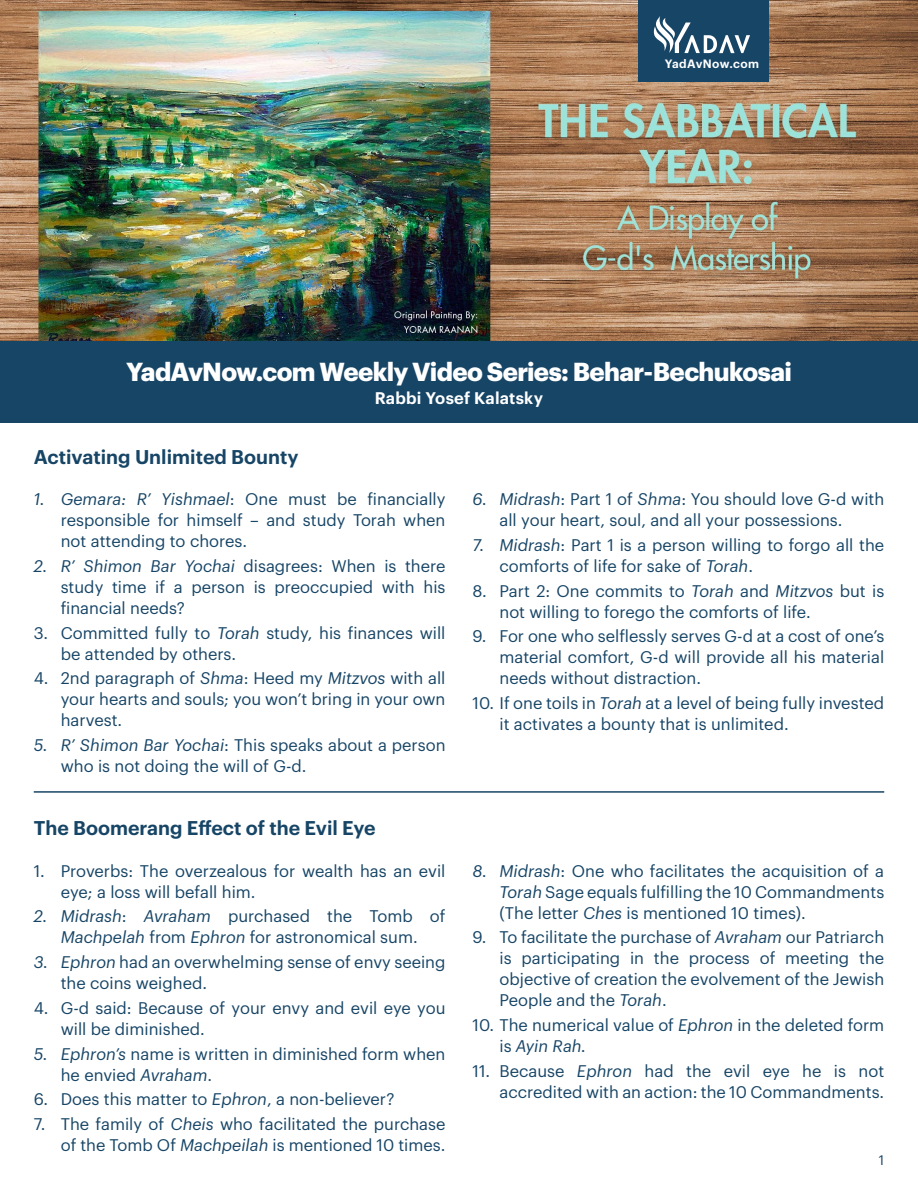
<style>
.page{position:relative;width:918px;height:1188px;background:#fff}
.page>*{position:absolute;margin:0;border:0;box-sizing:border-box;transform-origin:0 0}
.t1{font:700 25.5px "Graphik";letter-spacing:-.025em;color:#fff}
.t2{font:600 19.5px "Graphik";color:#174566}
.t3{font:16.5px/21px "Graphik";color:#174566}
.t4{font:600 16.5px "Graphik";letter-spacing:.01em;color:#fff}
.t5{font:13.5px "Graphik";color:#174566}
.t6{font:600 11.85px "Graphik";letter-spacing:.03em;color:#fff}
.s1{font-style:italic}
</style>
<div class="page">
<hr style="left:34px;top:791px;width:850px;height:2px;background:#174566">
<img style="left:0;top:0;width:918px;height:342px">
<div style="left:638px;top:0;width:130px;height:82px;background:#174566"></div>
<svg style="left:653px;top:16px;width:97px;height:37px"></svg>
<div style="left:0;top:342px;width:918px;height:81px;background:#174566"></div>
<p class="t6" style="left:665px;top:55px;width:96px">YadAvNow.com</p>
<h1 class="t1" style="left:126px;top:352px;width:667px">YadAvNow.com Weekly Video Series: Behar-Bechukosai</h1>
<p class="t4" style="left:375px;top:385px;width:170px">Rabbi Yosef Kalatsky</p>
<p class="t2" style="left:34px;top:442px;width:266px">Activating Unlimited Bounty</p>
<p class="t3" style="left:61px;top:487px;width:386px;text-align:justify;text-indent:-27px"><span class="s1">1. Gemara: R’ Yishmael</span>: One must be financially responsible for himself – and study Torah when not attending to chores.</p>
<p class="t3" style="left:61px;top:554px;width:386px;text-align:justify;text-indent:-27px"><span class="s1">2. R’ Shimon Bar Yochai</span> disagrees: When is there study time if a person is preoccupied with his financial needs?</p>
<p class="t3" style="left:61px;top:621px;width:386px;text-indent:-27px">3. Committed fully to <span class="s1">Torah</span> study, his finances will be attended by others.</p>
<p class="t3" style="left:61px;top:667px;width:386px;text-align:justify;text-indent:-27px">4. 2nd paragraph of <span class="s1">Shma</span>: Heed my <span class="s1">Mitzvos</span> with all your hearts and souls; you won’t bring in your own harvest.</p>
<p class="t3" style="left:61px;top:733px;width:386px;text-indent:-27px"><span class="s1">5. R’ Shimon Bar Yochai</span>: This speaks about a person who is not doing the will of G-d.</p>
<p class="t2" style="left:34px;top:813px;width:343px">The Boomerang Effect of the Evil Eye</p>
<p class="t3" style="left:61px;top:859px;width:386px;text-indent:-27px">1. Proverbs: The overzealous for wealth has an evil eye; a loss will befall him.</p>
<p class="t3" style="left:34px;top:904px;width:413px;text-align:center"><span class="s1">2. Midrash</span>: <span class="s1">Avraham</span> purchased the Tomb of<br><span class="s1">Machpelah</span> from <span class="s1">Ephron</span> for astronomical sum.</p>
<p class="t3" style="left:61px;top:950px;width:386px;text-indent:-27px"><span class="s1">3. Ephron</span> had an overwhelming sense of envy seeing the coins weighed.</p>
<p class="t3" style="left:61px;top:996px;width:386px;text-indent:-27px">4. G-d said: Because of your envy and evil eye you will be diminished.</p>
<p class="t3" style="left:61px;top:1042px;width:386px;text-indent:-27px"><span class="s1">5. Ephron’s</span> name is written in diminished form when he envied <span class="s1">Avraham</span>.</p>
<p class="t3" style="left:34px;top:1088px;width:362px">6. Does this matter to <span class="s1">Ephron</span>, a non-believer?</p>
<p class="t3" style="left:34px;top:1112px;width:413px;text-align:right">7. The family of <span class="s1">Cheis</span> who facilitated the purchase of the Tomb Of <span class="s1">Machpeilah</span> is mentioned 10 times.</p>
<p class="t3" style="left:499px;top:487px;width:386px;text-indent:-27px"><span class="s1">6. Midrash</span>: Part 1 of <span class="s1">Shma</span>: You should love G-d with all your heart, soul, and all your possessions.</p>
<p class="t3" style="left:499px;top:533px;width:386px;text-indent:-27px"><span class="s1">7. Midrash</span>: Part 1 is a person willing to forgo all the comforts of life for sake of <span class="s1">Torah</span>.</p>
<p class="t3" style="left:499px;top:579px;width:386px;text-indent:-27px">8. Part 2: One commits to <span class="s1">Torah</span> and <span class="s1">Mitzvos</span> but is not willing to forego the comforts of life.</p>
<p class="t3" style="left:499px;top:625px;width:386px;text-align:justify;text-indent:-27px">9. For one who selflessly serves G-d at a cost of one’s material comfort, G-d will provide all his material needs without distraction.</p>
<p class="t3" style="left:499px;top:691px;width:386px;text-indent:-27px">10. If one toils in <span class="s1">Torah</span> at a level of being fully invested it activates a bounty that is unlimited.</p>
<p class="t3" style="left:499px;top:859px;width:386px;text-align:justify;text-indent:-27px"><span class="s1">8. Midrash</span>: One who facilitates the acquisition of a <span class="s1">Torah</span> Sage equals fulfilling the 10 Commandments (The letter <span class="s1">Ches</span> is mentioned 10 times).</p>
<p class="t3" style="left:499px;top:925px;width:386px;text-align:justify;text-indent:-27px">9. To facilitate the purchase of <span class="s1">Avraham</span> our Patriarch is participating in the process of meeting the objective of creation the evolvement of the Jewish People and the <span class="s1">Torah</span>.</p>
<p class="t3" style="left:499px;top:1013px;width:386px;text-indent:-27px">10. The numerical value of <span class="s1">Ephron</span> in the deleted form is <span class="s1">Ayin Rah.</span></p>
<p class="t3" style="left:473px;top:1059px;width:413px;text-align:right">11. Because <span class="s1">Ephron</span> had the evil eye he is not accredited with an action: the 10 Commandments.</p>
<p class="t5" style="left:879px;top:1150px;width:7px">1</p>
</div>
